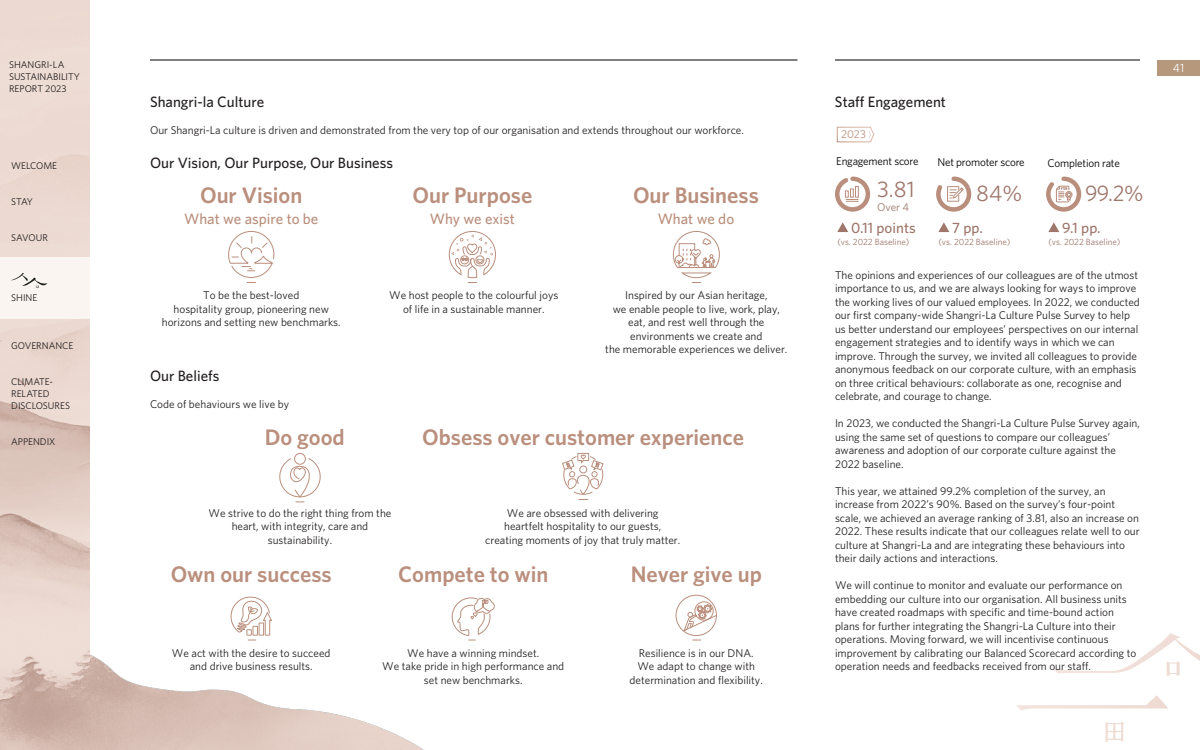
<style>
.page{position:relative;width:1200px;height:750px;background:#fff}
.page>*{position:absolute;margin:0;border:0;box-sizing:border-box;transform-origin:0 0}
.t1{font:600 22.5px "Whitney";color:#ba8f7d}
.t2{font:22.5px "Whitney";color:#9e766a}
.t3{font:500 15px "Whitney";color:#231f20}
.t4{font:500 15px "Whitney";color:#ba8f7d}
.t5{font:500 15px "Whitney";color:#9e766a}
.t6{font:12px "Whitney";color:#fff}
.t7{font:11.25px/13.5px "Whitney";color:#231f20;text-align:center}
.t8{font:11.25px "Whitney";letter-spacing:-.015em;color:#000}
.t9{font:11.25px "Whitney";color:#9e766a}
.t10{font:11.25px "Whitney";color:#b98e7d}
.t11{font:9.75px/12px "Whitney";letter-spacing:-.005em;color:#231f20}
.t12{font:9px "Whitney";color:#9e766a}
</style>
<div class="page">
<img style="left:0;top:0;width:90px;height:750px">
<div style="left:0;top:258px;width:90px;height:60px;background:#faf5f0"></div>
<svg style="left:11px;top:273px;width:36px;height:15px"></svg>
<hr style="left:0;top:257px;width:90px;height:1px;background:#fff">
<hr style="left:0;top:318px;width:90px;height:1px;background:#fff">
<svg style="left:1053px;top:633px;width:147px;height:43px"></svg>
<svg style="left:1016px;top:695px;width:152px;height:15px"></svg>
<svg style="left:1105px;top:722px;width:19px;height:20px"></svg>
<img style="left:90px;top:654px;width:334px;height:96px">
<svg style="left:228px;top:231px;width:47px;height:52px"></svg>
<svg style="left:448px;top:231px;width:48px;height:52px"></svg>
<svg style="left:672px;top:231px;width:48px;height:52px"></svg>
<div style="left:294px;top:453px;width:12px;height:12px;border:1px solid #ba8f7d;border-radius:50%"></div>
<svg style="left:279px;top:457px;width:42px;height:46px"></svg>
<svg style="left:562px;top:453px;width:42px;height:47px"></svg>
<svg style="left:230px;top:596px;width:42px;height:45px"></svg>
<svg style="left:451px;top:597px;width:44px;height:44px"></svg>
<svg style="left:675px;top:594px;width:42px;height:47px"></svg>
<hr style="left:150px;top:60px;width:647px;height:1px;background:#000">
<hr style="left:835px;top:60px;width:305px;height:1px;background:#000">
<svg style="left:836px;top:127px;width:39px;height:16px"></svg>
<svg style="left:837px;top:222px;width:11px;height:10px"></svg>
<svg style="left:938px;top:222px;width:11px;height:10px"></svg>
<svg style="left:1048px;top:222px;width:11px;height:10px"></svg>
<svg style="left:835px;top:176px;width:36px;height:36px"></svg>
<svg style="left:936px;top:176px;width:36px;height:36px"></svg>
<svg style="left:1046px;top:176px;width:36px;height:36px"></svg>
<div style="left:1157px;top:60px;width:43px;height:16px;background:#b6987d"></div>
<p class="t11" style="left:9px;top:59px;width:73px">SHANGRI-LA<br>SUSTAINABILITY<br>REPORT 2023</p>
<p class="t11" style="left:11px;top:159px;width:47px">WELCOME</p>
<p class="t11" style="left:11px;top:195px;width:23px">STAY</p>
<p class="t11" style="left:11px;top:231px;width:38px">SAVOUR</p>
<p class="t11" style="left:11px;top:291px;width:28px">SHINE</p>
<p class="t11" style="left:11px;top:339px;width:64px">GOVERNANCE</p>
<p class="t11" style="left:11px;top:375px;width:60px">CLIMATE-<br>RELATED<br>DISCLOSURES</p>
<p class="t11" style="left:11px;top:435px;width:46px">APPENDIX</p>
<p class="t3" style="left:150px;top:93px;width:116px">Shangri-la Culture</p>
<p class="t7" style="left:150px;top:123px;width:595px">Our Shangri-La culture is driven and demonstrated from the very top of our organisation and extends throughout our workforce.</p>
<p class="t3" style="left:150px;top:154px;width:244px">Our Vision, Our Purpose, Our Business</p>
<p class="t1" style="left:200px;top:181px;width:104px">Our Vision</p>
<p class="t4" style="left:184px;top:210px;width:136px">What we aspire to be</p>
<p class="t1" style="left:412px;top:181px;width:121px">Our Purpose</p>
<p class="t4" style="left:430px;top:210px;width:87px">Why we exist</p>
<p class="t1" style="left:633px;top:181px;width:127px">Our Business</p>
<p class="t4" style="left:658px;top:210px;width:78px">What we do</p>
<p class="t7" style="left:162px;top:288px;width:180px">To be the best-loved<br>hospitality group, pioneering new horizons and setting new benchmarks.</p>
<p class="t3" style="left:150px;top:367px;width:71px">Our Beliefs</p>
<p class="t7" style="left:150px;top:397px;width:141px">Code of behaviours we live by</p>
<p class="t1" style="left:265px;top:424px;width:82px">Do good</p>
<p class="t7" style="left:389px;top:288px;width:171px">We host people to the colourful joys of life in a sustainable manner.</p>
<p class="t7" style="left:605px;top:288px;width:184px">Inspired by our Asian heritage,<br>we enable people to live, work, play, eat, and rest well through the environments we create and<br>the memorable experiences we deliver.</p>
<p class="t1" style="left:422px;top:424px;width:324px">Obsess over customer experience</p>
<p class="t7" style="left:209px;top:506px;width:184px">We strive to do the right thing from the heart, with integrity, care and sustainability.</p>
<p class="t7" style="left:485px;top:506px;width:197px">We are obsessed with delivering<br>heartfelt hospitality to our guests, creating moments of joy that truly matter.</p>
<p class="t1" style="left:171px;top:561px;width:163px">Own our success</p>
<p class="t1" style="left:398px;top:561px;width:152px">Compete to win</p>
<p class="t1" style="left:631px;top:561px;width:133px">Never give up</p>
<p class="t7" style="left:172px;top:646px;width:160px">We act with the desire to succeed and drive business results.</p>
<p class="t7" style="left:382px;top:646px;width:184px">We have a winning mindset.<br>We take pride in high performance and set new benchmarks.</p>
<p class="t7" style="left:630px;top:646px;width:135px">Resilience is in our DNA.<br>We adapt to change with determination and flexibility.</p>
<p class="t3" style="left:835px;top:93px;width:113px">Staff Engagement</p>
<p class="t10" style="left:841px;top:128px;width:26px">2023</p>
<p class="t8" style="left:836px;top:155px;width:84px">Engagement score</p>
<p class="t8" style="left:937px;top:155px;width:89px">Net promoter score</p>
<p class="t8" style="left:1048px;top:156px;width:74px">Completion rate</p>
<p class="t2" style="left:877px;top:176px;width:39px">3.81</p>
<p class="t9" style="left:877px;top:200px;width:34px">Over 4</p>
<p class="t2" style="left:976px;top:179px;width:47px">84%</p>
<p class="t2" style="left:1085px;top:180px;width:60px">99.2%</p>
<p class="t5" style="left:851px;top:219px;width:66px">0.11 points</p>
<p class="t12" style="left:837px;top:237px;width:73px">(vs. 2022 Baseline)</p>
<p class="t5" style="left:952px;top:219px;width:32px">7 pp.</p>
<p class="t12" style="left:939px;top:237px;width:73px">(vs. 2022 Baseline)</p>
<p class="t5" style="left:1062px;top:219px;width:40px">9.1 pp.</p>
<p class="t12" style="left:1049px;top:237px;width:73px">(vs. 2022 Baseline)</p>
<p class="t7" style="left:835px;top:268px;width:306px;text-align:left">The opinions and experiences of our colleagues are of the utmost importance to us, and we are always looking for ways to improve the working lives of our valued employees. In 2022, we conducted our first company-wide Shangri-La Culture Pulse Survey to help us better understand our employees’ perspectives on our internal engagement strategies and to identify ways in which we can improve. Through the survey, we invited all colleagues to provide anonymous feedback on our corporate culture, with an emphasis on three critical behaviours: collaborate as one, recognise and celebrate, and courage to change.</p>
<p class="t7" style="left:835px;top:416px;width:306px;text-align:left">In 2023, we conducted the Shangri-La Culture Pulse Survey again, using the same set of questions to compare our colleagues’ awareness and adoption of our corporate culture against the 2022 baseline.</p>
<p class="t7" style="left:835px;top:484px;width:306px;text-align:left">This year, we attained 99.2% completion of the survey, an increase from 2022’s 90%. Based on the survey’s four-point scale, we achieved an average ranking of 3.81, also an increase on 2022. These results indicate that our colleagues relate well to our culture at Shangri-La and are integrating these behaviours into their daily actions and interactions.</p>
<p class="t7" style="left:835px;top:578px;width:303px;text-align:left">We will continue to monitor and evaluate our performance on embedding our culture into our organisation. All business units have created roadmaps with specific and time-bound action plans for further integrating the Shangri-La Culture into their operations. Moving forward, we will incentivise continuous improvement by calibrating our Balanced Scorecard according to operation needs and feedbacks received from our staff.</p>
<p class="t6" style="left:1173px;top:61px;width:13px">41</p>
</div>
